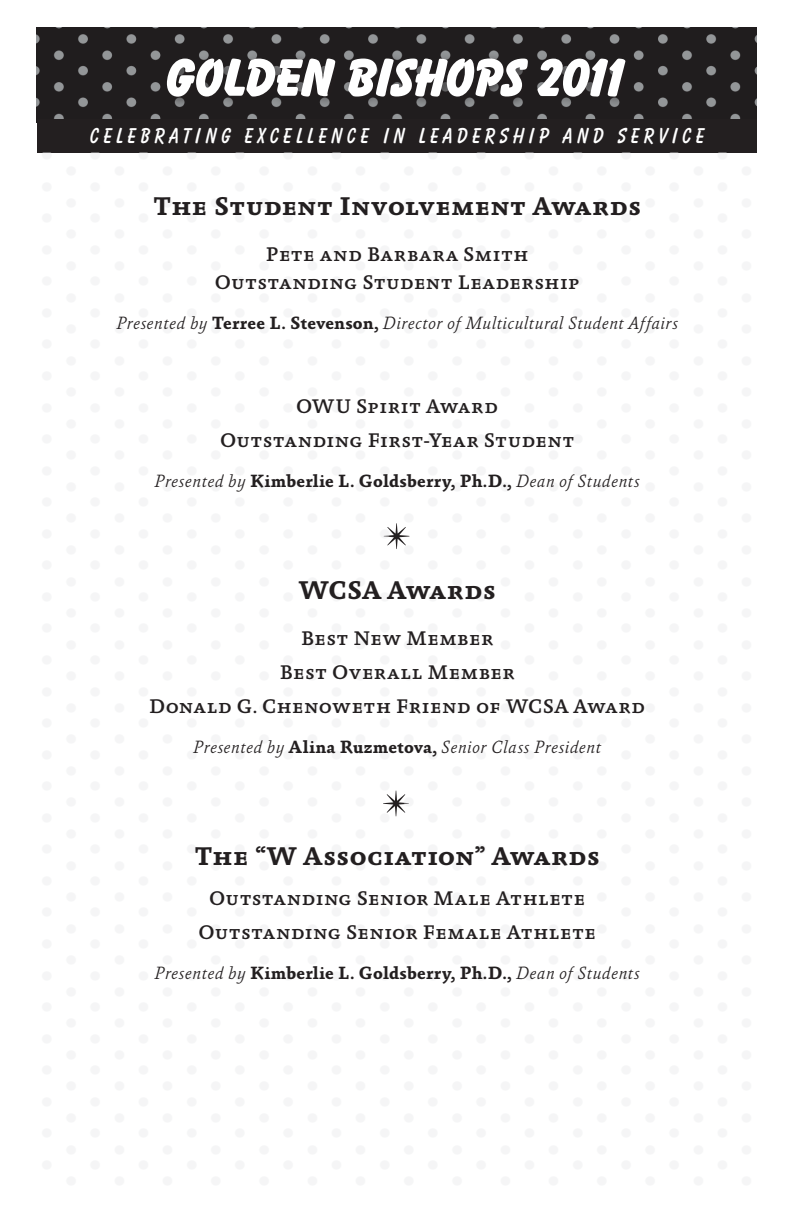
<style>
.page{position:relative;width:792px;height:1224px;background:#fff}
.page>*{position:absolute;margin:0;border:0;box-sizing:border-box;transform-origin:0 0}
.t1{font:800 54px "Balloon BT";letter-spacing:-.03em;color:#fff}
.t2{font:700 26px "Absara OT";letter-spacing:-.02em;color:#231f20}
.t3{font:700 22px "Balloon BT";letter-spacing:.2em;color:#fff}
.t4{font:500 20px/34px "Absara OT";letter-spacing:-.01em;color:#231f20;text-align:center}
.t5{font:italic 300 18px "Absara OT";color:#231f20}
.t6{font:700 18px "Absara OT";letter-spacing:.01em;color:#231f20}
.s1{font-weight:700;font-style:normal}
.s2{font-weight:300;font-style:italic}
</style>
<div class="page">
<img style="left:36px;top:27px;width:720px;height:96px">
<div style="left:37px;top:119px;width:720px;height:34px;background:#231f20"></div>
<svg style="left:384px;top:523px;width:25px;height:26px"></svg>
<svg style="left:383px;top:791px;width:26px;height:25px"></svg>
<div style="left:159px;top:50px;width:479px;height:60px;background:#231f20"></div>
<h1 class="t1" style="left:166px;top:45px;width:462px">GOLDEN BISHOPS 2011</h1>
<p class="t3" style="left:90px;top:123px;width:616px">CELEBRATING EXCELLENCE IN LEADERSHIP AND SERVICE</p>
<h2 class="t2" style="left:153px;top:191px;width:490px">The Student Involvement Awards</h2>
<p class="t4" style="left:215px;top:241px;width:367px;line-height:28px">Pete and Barbara Smith<br>Outstanding Student Leadership</p>
<p class="t5" style="left:116px;top:313px;width:564px">Presented by <span class="s1">Terree L. Stevenson,</span> Director of Multicultural Student Affairs</p>
<p class="t4" style="left:220px;top:390px;width:356px">OWU Spirit Award<br>Outstanding First-Year Student</p>
<p class="t6" style="left:155px;top:471px;width:487px"><span class="s2">Presented by</span> Kimberlie L. Goldsberry, Ph.D., <span class="s2">Dean of Students</span></p>
<h2 class="t2" style="left:299px;top:575px;width:199px">WCSA Awards</h2>
<p class="t4" style="left:149px;top:622px;width:498px">Best New Member<br>Best Overall Member<br>Donald G. Chenoweth Friend of WCSA Award</p>
<p class="t5" style="left:193px;top:737px;width:410px">Presented by <span class="s1">Alina Ruzmetova,</span> Senior Class President</p>
<h2 class="t2" style="left:194px;top:841px;width:407px">The “W Association” Awards</h2>
<p class="t4" style="left:198px;top:882px;width:400px">Outstanding Senior Male Athlete<br>Outstanding Senior Female Athlete</p>
<p class="t6" style="left:155px;top:963px;width:487px"><span class="s2">Presented by</span> Kimberlie L. Goldsberry, Ph.D., <span class="s2">Dean of Students</span></p>
</div>
